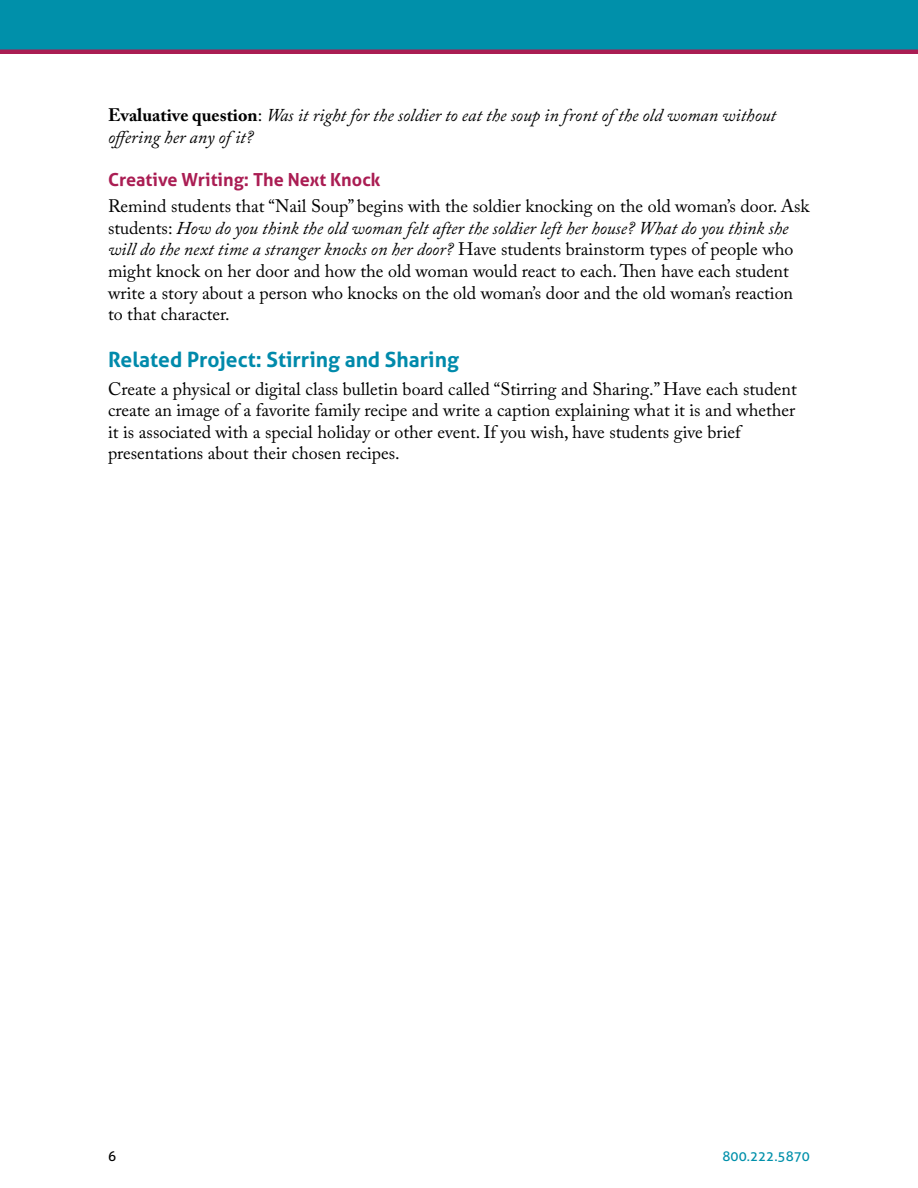
<style>
.page{position:relative;width:918px;height:1188px;background:#fff}
.page>*{position:absolute;margin:0;border:0;box-sizing:border-box;transform-origin:0 0}
.subhead_2{font:700 21px "Aller";color:#008aab}
.Body_Text{font:18px/21.6px "Adobe Caslon Pro";color:#000}
.Body_Text-2{font:italic 18px/21.6px "Adobe Caslon Pro";color:#000}
.subhead_3{font:700 18px "Aller";color:#aa1d53}
.t1{font:13.5px "Aller";color:#0090aa}
.t2{font:13.5px "Aller";color:#000}
.s1{font-weight:700;font-style:normal}
.s2{font-style:normal}
.s3{font-style:italic}
</style>
<div class="page">
<div style="left:0;top:0;width:918px;height:54px;background:#0090aa"></div>
<hr style="left:0;top:50px;width:918px;height:4px;background:#aa1d53">
<p class="Body_Text-2" style="left:108px;top:104px;width:670px"><span class="s1">Evaluative question</span><span class="s2">:</span> Was it right for the soldier to eat the soup in front of the old woman without offering her any of it?</p>
<p class="subhead_3" style="left:108px;top:169px;width:274px">Creative Writing: The Next Knock</p>
<p class="Body_Text" style="left:108px;top:195px;width:703px">Remind students that “Nail Soup” begins with the soldier knocking on the old woman’s door. Ask students: <span class="s3">How do you think the old woman felt after the soldier left her house? What do you think she will do the next time a stranger knocks on her door?</span> Have students brainstorm types of people who might knock on her door and how the old woman would react to each. Then have each student write a story about a person who knocks on the old woman’s door and the old woman’s reaction to that character.</p>
<p class="subhead_2" style="left:108px;top:347px;width:352px">Related Project: Stirring and Sharing</p>
<p class="Body_Text" style="left:108px;top:378px;width:690px">Create a physical or digital class bulletin board called “Stirring and Sharing.” Have each student create an image of a favorite family recipe and write a caption explaining what it is and whether it is associated with a special holiday or other event. If you wish, have students give brief presentations about their chosen recipes.</p>
<p class="t2" style="left:108px;top:1148px;width:10px">6</p>
<p class="t1" style="left:722px;top:1148px;width:89px">800.222.5870</p>
</div>
